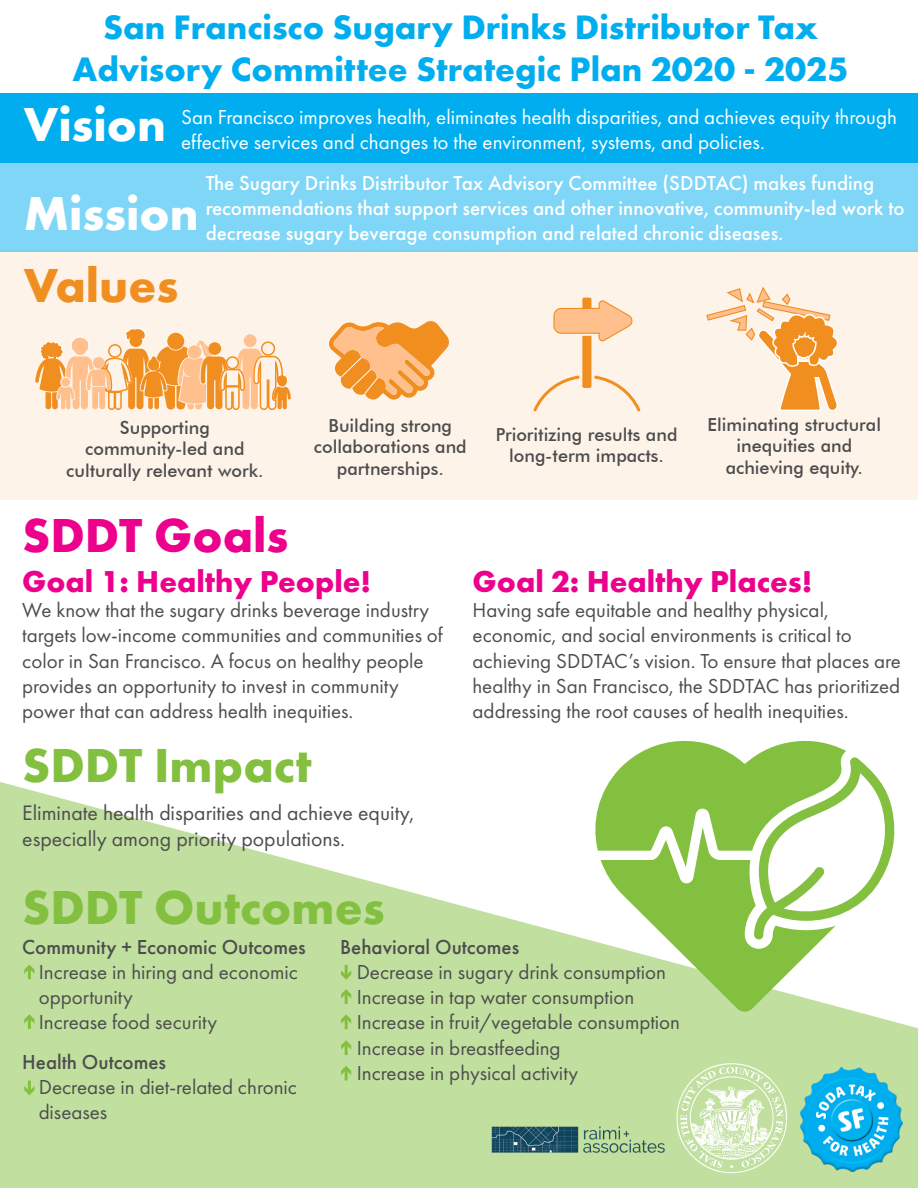
<style>
.page{position:relative;width:918px;height:1188px;background:#fff}
.page>*{position:absolute;margin:0;border:0;box-sizing:border-box;transform-origin:0 0}
.t1{font:700 49.5px "Futura PT";color:#84c040}
.t2{font:700 49.5px/88.9px "Futura PT";color:#fff}
.t3{font:700 49.5px "Futura PT";color:#ec008c}
.t4{font:700 49.5px "Futura PT";color:#f18e20}
.t5{font:700 35.25px/42.3px "Futura PT";color:#00aeef;text-align:center}
.t6{font:700 31.35px "Futura PT";color:#ec008c}
.t7{font:21.75px/26.1px "Futura PT";color:#4d4d4d}
.t8{font:21px/25.2px "Futura PT";color:#4d4d4d}
.t9{font:500 21px/25.2px "Futura PT";color:#fff}
.t10{font:21px/25.2px "Futura PT";color:#fff}
.t11{font:500 21px "Futura PT";color:#4d4d4d}
.t12{font:500 18px/21.6px "Futura BT";color:#4d4d4d;text-align:center}
</style>
<div class="page">
<svg style="left:0;top:782px;width:918px;height:406px;fill:#c1df9f"></svg>
<div style="left:0;top:250px;width:918px;height:250px;background:#fdf3e9"></div>
<div style="left:0;top:94px;width:918px;height:158px;background:#80d6f7"></div>
<div style="left:0;top:94px;width:918px;height:69px;background:#00aeef"></div>
<svg style="left:591px;top:740px;width:307px;height:199px"></svg>
<svg style="left:601px;top:827px;width:235px;height:186px"></svg>
<img style="left:801px;top:1067px;width:101px;height:104px">
<img style="left:491px;top:1125px;width:174px;height:28px">
<svg style="left:533px;top:298px;width:107px;height:114px"></svg>
<svg style="left:329px;top:321px;width:120px;height:79px"></svg>
<svg style="left:706px;top:287px;width:132px;height:124px"></svg>
<svg style="left:35px;top:328px;width:256px;height:82px"></svg>
<div style="left:278px;top:378px;width:8px;height:8px;background:#f18e20;border-radius:50%"></div>
<svg style="left:673px;top:1061px;width:118px;height:115px;background:#d0e6b7"></svg>
<svg style="left:24px;top:965px;width:10px;height:14px"></svg>
<svg style="left:341px;top:1066px;width:10px;height:15px"></svg>
<svg style="left:341px;top:1040px;width:10px;height:15px"></svg>
<svg style="left:341px;top:1014px;width:10px;height:15px"></svg>
<svg style="left:341px;top:989px;width:10px;height:15px"></svg>
<svg style="left:341px;top:965px;width:10px;height:15px"></svg>
<svg style="left:24px;top:1081px;width:10px;height:14px"></svg>
<svg style="left:24px;top:1014px;width:10px;height:15px"></svg>
<h2 class="t5" style="left:72px;top:5px;width:778px">San Francisco Sugary Drinks Distributor Tax<br>Advisory Committee Strategic Plan 2020 - 2025</h2>
<h1 class="t2" style="left:24px;top:79px;width:177px">Vision<br>Mission</h1>
<p class="t10" style="left:181px;top:105px;width:717px">San Francisco improves health, eliminates health disparities, and achieves equity through effective services and changes to the environment, systems, and policies.</p>
<p class="t9" style="left:206px;top:170px;width:700px">The Sugary Drinks Distributor Tax Advisory Committee (SDDTAC) makes funding recommendations that support services and other innovative, community-led work to decrease sugary beverage consumption and related chronic diseases.</p>
<h1 class="t4" style="left:24px;top:253px;width:156px">Values</h1>
<p class="t12" style="left:66px;top:417px;width:199px">Supporting community-led and culturally relevant work.</p>
<h1 class="t3" style="left:22px;top:504px;width:268px">SDDT Goals</h1>
<p class="t12" style="left:314px;top:414px;width:154px">Building strong collaborations and partnerships.</p>
<p class="t12" style="left:496px;top:423px;width:183px">Prioritizing results and long-term impacts.</p>
<p class="t12" style="left:708px;top:414px;width:175px">Eliminating structural inequities and achieving equity.</p>
<h3 class="t6" style="left:22px;top:561px;width:351px">Goal 1: Healthy People!</h3>
<h3 class="t6" style="left:473px;top:561px;width:341px">Goal 2: Healthy Places!</h3>
<p class="t8" style="left:22px;top:597px;width:422px">We know that the sugary drinks beverage industry targets low-income communities and communities of color in San Francisco. A focus on healthy people provides an opportunity to invest in community power that can address health inequities.</p>
<p class="t8" style="left:473px;top:597px;width:430px">Having safe equitable and healthy physical, economic, and social environments is critical to achieving SDDTAC’s vision. To ensure that places are healthy in San Francisco, the SDDTAC has prioritized addressing the root causes of health inequities.</p>
<h1 class="t1" style="left:22px;top:734px;width:291px">SDDT Impact</h1>
<p class="t7" style="left:22px;top:799px;width:394px">Eliminate health disparities and achieve equity, especially among priority populations.</p>
<h1 class="t1" style="left:22px;top:876px;width:364px">SDDT Outcomes</h1>
<p class="t11" style="left:22px;top:934px;width:285px">Community + Economic Outcomes</p>
<p class="t8" style="left:39px;top:959px;width:261px">Increase in hiring and economic opportunity<br>Increase food security</p>
<p class="t11" style="left:22px;top:1049px;width:145px">Health Outcomes</p>
<p class="t8" style="left:39px;top:1074px;width:260px">Decrease in diet-related chronic diseases</p>
<p class="t11" style="left:340px;top:934px;width:181px">Behavioral Outcomes</p>
<p class="t8" style="left:357px;top:959px;width:325px">Decrease in sugary drink consumption Increase in tap water consumption Increase in fruit/vegetable consumption Increase in breastfeeding<br>Increase in physical activity</p>
</div>
